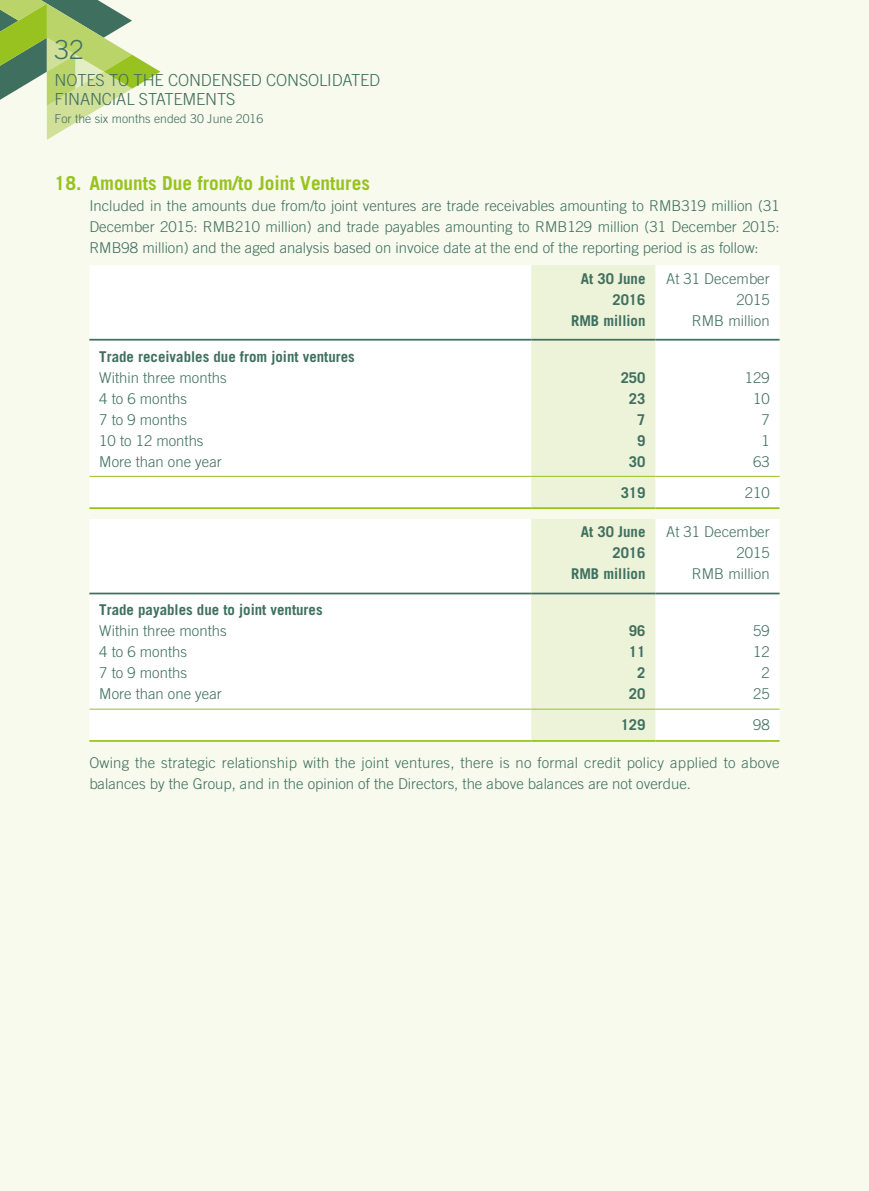
<style>
.page{position:relative;width:869px;height:1191px;background:#fff}
.page>*{position:absolute;margin:0;border:0;box-sizing:border-box;transform-origin:0 0}
.t1{font:300 26.25px "Trade Gothic LT Std";color:#3f6f5f}
.t2{font:700 19.25px "Trade Gothic LT Std";color:#98c21f}
.t3{font:300 16.62px/19.2px "Trade Gothic LT Std";letter-spacing:-.01em;color:#3f6f5f}
.t4{font:300 14.88px/21px "Trade Gothic LT Std";color:#3f6f5f;text-align:right}
.t5{font:700 14.88px/21px "Trade Gothic LT Std";color:#3f6f5f;text-align:right}
.t6{font:300 12.25px "Trade Gothic LT Std";color:#3f6f5f}
</style>
<div class="page">
<div style="left:0;top:0;width:868px;height:1191px;background:#f7faed"></div>
<svg style="left:0;top:0;width:160px;height:140px"></svg>
<div style="left:89px;top:265px;width:442px;height:242px;background:#fff"></div>
<svg style="left:531px;top:265px;width:248px;height:242px;background:#f5f8eb"></svg>
<hr style="left:89px;top:339px;width:442px;height:1px;background:#3f6f5f">
<hr style="left:531px;top:339px;width:124px;height:1px;background:#3f6f5f">
<hr style="left:655px;top:339px;width:124px;height:1px;background:#3f6f5f">
<hr style="left:89px;top:476px;width:442px;height:1px;background:#98c21f">
<hr style="left:531px;top:476px;width:124px;height:1px;background:#98c21f">
<hr style="left:655px;top:476px;width:124px;height:1px;background:#98c21f">
<hr style="left:89px;top:507px;width:442px;height:2px;background:#98c21f">
<hr style="left:531px;top:507px;width:124px;height:2px;background:#98c21f">
<hr style="left:655px;top:507px;width:124px;height:2px;background:#98c21f">
<div style="left:89px;top:519px;width:442px;height:221px;background:#fff"></div>
<svg style="left:531px;top:519px;width:248px;height:221px;background:#f5f8eb"></svg>
<hr style="left:89px;top:592px;width:442px;height:2px;background:#3f6f5f">
<hr style="left:531px;top:592px;width:124px;height:2px;background:#3f6f5f">
<hr style="left:655px;top:592px;width:124px;height:2px;background:#3f6f5f">
<hr style="left:89px;top:709px;width:442px;height:1px;background:#98c21f">
<hr style="left:531px;top:709px;width:124px;height:1px;background:#98c21f">
<hr style="left:655px;top:709px;width:124px;height:1px;background:#98c21f">
<hr style="left:89px;top:740px;width:442px;height:2px;background:#98c21f">
<hr style="left:531px;top:740px;width:124px;height:2px;background:#98c21f">
<hr style="left:655px;top:740px;width:124px;height:2px;background:#98c21f">
<h1 class="t1" style="left:55px;top:40px;width:31px">32</h1>
<p class="t3" style="left:55px;top:72px;width:327px">NOTES TO THE CONDENSED CONSOLIDATED<br>FINANCIAL STATEMENTS</p>
<p class="t6" style="left:55px;top:114px;width:210px">For the six months ended 30 June 2016</p>
<p class="t2" style="left:55px;top:176px;width:316px">18. Amounts Due from/to Joint Ventures</p>
<p class="t4" style="left:89px;top:197px;width:691px;text-align:justify">Included in the amounts due from/to joint ventures are trade receivables amounting to RMB319 million (31<br>December 2015: RMB210 million) and trade payables amounting to RMB129 million (31 December 2015:<br>RMB98 million) and the aged analysis based on invoice date at the end of the reporting period is as follow:</p>
<p class="t5" style="left:580px;top:270px;width:66px">At 30 June<br>2016</p>
<p class="t4" style="left:666px;top:270px;width:105px">At 31 December<br>2015</p>
<p class="t5" style="left:570px;top:312px;width:76px">RMB million</p>
<p class="t4" style="left:691px;top:312px;width:79px">RMB million</p>
<p class="t5" style="left:99px;top:347px;width:257px">Trade receivables due from joint ventures</p>
<p class="t4" style="left:99px;top:368px;width:129px">Within three months</p>
<p class="t5" style="left:620px;top:368px;width:26px">250</p>
<p class="t4" style="left:744px;top:368px;width:26px">129</p>
<p class="t4" style="left:99px;top:389px;width:89px">4 to 6 months</p>
<p class="t5" style="left:628px;top:389px;width:18px">23</p>
<p class="t4" style="left:752px;top:389px;width:18px">10</p>
<p class="t4" style="left:99px;top:410px;width:89px">7 to 9 months</p>
<p class="t5" style="left:637px;top:410px;width:10px">7</p>
<p class="t4" style="left:761px;top:410px;width:10px">7</p>
<p class="t4" style="left:99px;top:431px;width:106px">10 to 12 months</p>
<p class="t5" style="left:637px;top:431px;width:10px">9</p>
<p class="t4" style="left:761px;top:431px;width:10px">1</p>
<p class="t4" style="left:99px;top:452px;width:124px">More than one year</p>
<p class="t5" style="left:628px;top:452px;width:18px">30</p>
<p class="t4" style="left:752px;top:452px;width:18px">63</p>
<p class="t5" style="left:620px;top:483px;width:26px">319</p>
<p class="t4" style="left:744px;top:483px;width:26px">210</p>
<p class="t5" style="left:580px;top:523px;width:66px">At 30 June<br>2016</p>
<p class="t4" style="left:666px;top:523px;width:105px">At 31 December<br>2015</p>
<p class="t5" style="left:570px;top:565px;width:76px">RMB million</p>
<p class="t4" style="left:691px;top:565px;width:79px">RMB million</p>
<p class="t5" style="left:99px;top:601px;width:225px">Trade payables due to joint ventures</p>
<p class="t4" style="left:99px;top:622px;width:129px">Within three months</p>
<p class="t5" style="left:628px;top:622px;width:18px">96</p>
<p class="t4" style="left:752px;top:622px;width:18px">59</p>
<p class="t4" style="left:99px;top:643px;width:89px">4 to 6 months</p>
<p class="t5" style="left:628px;top:643px;width:18px">11</p>
<p class="t4" style="left:752px;top:643px;width:18px">12</p>
<p class="t4" style="left:99px;top:664px;width:89px">7 to 9 months</p>
<p class="t5" style="left:637px;top:664px;width:10px">2</p>
<p class="t4" style="left:761px;top:664px;width:10px">2</p>
<p class="t4" style="left:99px;top:685px;width:124px">More than one year</p>
<p class="t5" style="left:628px;top:685px;width:18px">20</p>
<p class="t4" style="left:752px;top:685px;width:18px">25</p>
<p class="t5" style="left:620px;top:716px;width:26px">129</p>
<p class="t4" style="left:752px;top:716px;width:18px">98</p>
<p class="t4" style="left:89px;top:753px;width:691px;text-align:left">Owing the strategic relationship with the joint ventures, there is no formal credit policy applied to above balances by the Group, and in the opinion of the Directors, the above balances are not overdue.</p>
</div>
